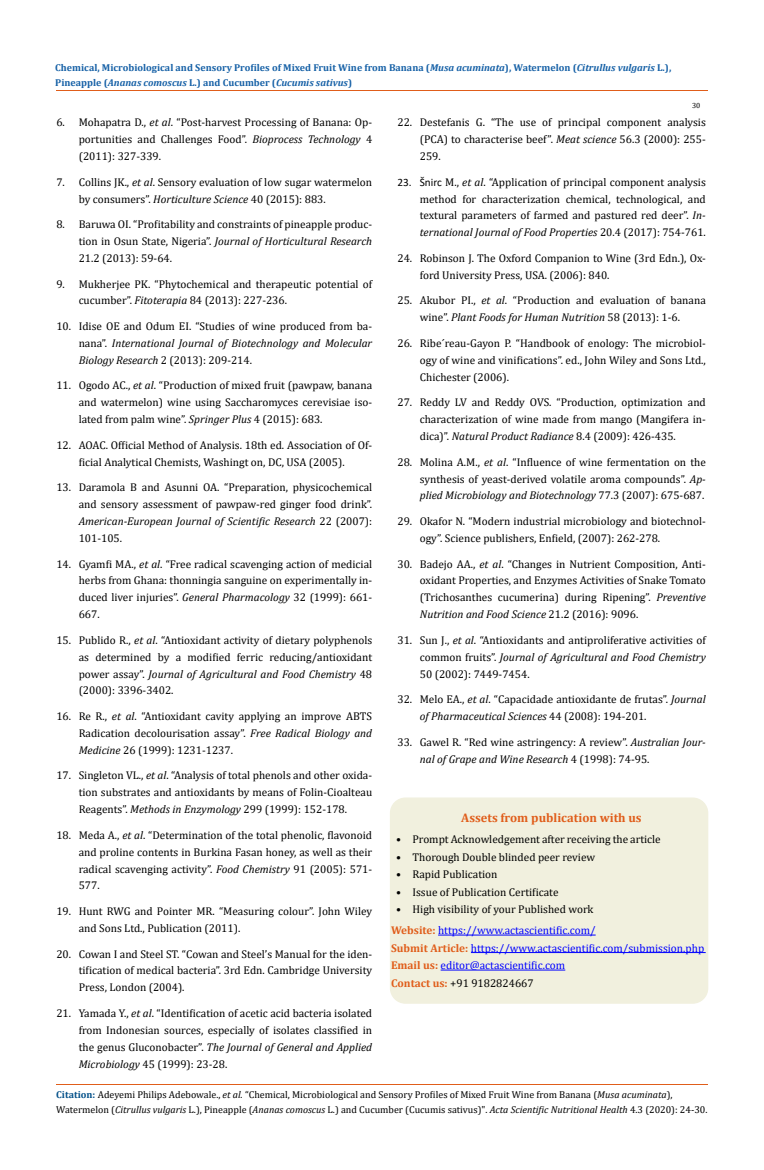
<style>
.page{position:relative;width:764px;height:1170px;background:#fff}
.page>*{position:absolute;margin:0;border:0;box-sizing:border-box;transform-origin:0 0}
.t1{font:700 12.5px "Cambria";color:#e05d1a}
.t2{font:11.25px/16.9px "Cambria";color:#000;text-align:justify}
.t3{font:11.25px/17.5px "Cambria";color:#00f}
.t4{font:10px/15px "Cambria";color:#000}
.t5{font:700 10px/15px "Cambria";color:#1560a6}
.t6{font:7.5px "Cambria";color:#000}
.s1{font-style:italic}
.s2{font-family:"Calibri"}
.s3{font-weight:700;color:#e05d1a}
.s4{color:#000}
.s5{font-weight:700;color:#035089}
</style>
<div class="page">
<hr style="left:56px;top:91px;width:651px;height:1px;background:#e05d1a">
<div style="left:390px;top:798px;width:317px;height:205px;background:#f1f0de;border-radius:15px"></div>
<div style="left:390px;top:798px;width:318px;height:206px;border:1px solid #f1f0de;border-radius:15px"></div>
<hr style="left:438px;top:935px;width:157px;height:1px;background:#00f">
<hr style="left:471px;top:952px;width:234px;height:1px;background:#00f">
<hr style="left:441px;top:970px;width:124px;height:1px;background:#00f">
<hr style="left:56px;top:1085px;width:651px;height:1px;background:#e05d1a">
<p class="t5" style="left:55px;top:60px;width:617px">Chemical, Microbiological and Sensory Profiles of Mixed Fruit Wine from Banana (<span class="s1">Musa acuminata</span>), Watermelon (<span class="s1">Citrullus vulgaris</span> L.),<br>Pineapple (<span class="s1">Ananas comoscus</span> L.) and Cucumber (<span class="s1">Cucumis sativus</span>)</p>
<p class="t6" style="left:692px;top:101px;width:10px">30</p>
<p class="t2" style="left:79px;top:114px;width:295px;text-indent:-22px">6. Mohapatra D., <span class="s1">et al</span>. “Post-harvest Processing of Banana: Op&shy;portunities and Challenges Food”. <span class="s1">Bioprocess Technology</span> 4 (2011): 327-339.</p>
<p class="t2" style="left:79px;top:173px;width:295px;text-indent:-22px">7. Collins JK., <span class="s1">et al</span>. Sensory evaluation of low sugar watermelon by consumers”. <span class="s1">Horticulture Science</span> 40 (2015): 883.</p>
<p class="t2" style="left:79px;top:216px;width:295px;text-indent:-22px">8. Baruwa OI. “Profitability and constraints of pineapple produc&shy;tion in Osun State, Nigeria”. <span class="s1">Journal of Horticultural Research </span>21.2 (2013): 59-64.</p>
<p class="t2" style="left:79px;top:275px;width:295px;text-indent:-22px">9. Mukherjee PK. “Phytochemical and therapeutic potential of cucumber”. <span class="s1">Fitoterapia</span> 84 (2013): 227-236.</p>
<p class="t2" style="left:79px;top:318px;width:295px;text-indent:-22px">10. Idise OE and Odum EI. “Studies of wine produced from ba&shy;nana”. <span class="s1">International Journal of Biotechnology and Molecular Biology Research</span> 2 (2013): 209-214.</p>
<p class="t2" style="left:79px;top:377px;width:295px;text-indent:-22px">11. Ogodo AC., <span class="s1">et al</span>. “Production of mixed fruit (pawpaw, banana and watermelon) wine using Saccharomyces cerevisiae iso&shy;lated from palm wine”. <span class="s1">Springer Plus</span> 4 (2015): 683.</p>
<p class="t2" style="left:56px;top:436px;width:317px;text-align:center">12. AOAC. Official Method of Analysis. 18th ed. Association of Of&shy;ficial Analytical Chemists, Washingt on, DC, USA (2005).</p>
<p class="t2" style="left:79px;top:479px;width:295px;text-indent:-22px">13. Daramola B and Asunni OA. “Preparation, physicochemical and sensory assessment of pawpaw-red ginger food drink”.<br><span class="s1">American-European Journal of Scientific Research</span> 22 (2007):<br>101-105.</p>
<p class="t2" style="left:79px;top:555px;width:295px;text-indent:-22px">14. Gyamfi MA., <span class="s1">et al</span>. “Free radical scavenging action of medicial herbs from Ghana: thonningia sanguine on experimentally in&shy;duced liver injuries”. <span class="s1">General Pharmacology</span> 32 (1999): 661- 667.</p>
<p class="t2" style="left:79px;top:631px;width:295px;text-indent:-22px">15. Publido R., <span class="s1">et al</span>. “Antioxidant activity of dietary polyphenols as determined by a modified ferric reducing/antioxidant power assay”. <span class="s1">Journal of Agricultural and Food Chemistry</span> 48 (2000): 3396-3402.</p>
<p class="t2" style="left:79px;top:708px;width:295px;text-indent:-22px">16. Re R., <span class="s1">et al</span>. “Antioxidant cavity applying an improve ABTS Radication decolourisation assay”. <span class="s1">Free Radical Biology and Medicine</span> 26 (1999): 1231-1237.</p>
<p class="t2" style="left:79px;top:767px;width:295px;text-indent:-22px">17. Singleton VL., <span class="s1">et al</span>. “Analysis of total phenols and other oxida&shy;tion substrates and antioxidants by means of Folin-Cioalteau Reagents”. <span class="s1">Methods in Enzymology</span> 299 (1999): 152-178.</p>
<p class="t2" style="left:79px;top:826px;width:295px;text-indent:-22px">18. Meda A., <span class="s1">et al</span>. “Determination of the total phenolic, flavonoid and proline contents in Burkina Fasan honey, as well as their radical scavenging activity”. <span class="s1">Food Chemistry</span> 91 (2005): 571- 577.</p>
<p class="t2" style="left:79px;top:903px;width:295px;text-indent:-22px">19. Hunt RWG and Pointer MR. “Measuring colour”. John Wiley and Sons Ltd., Publication (2011).</p>
<p class="t2" style="left:79px;top:945px;width:295px;text-indent:-22px">20. Cowan I and Steel ST. “Cowan and Steel’s Manual for the iden&shy;tification of medical bacteria”. 3rd Edn. Cambridge University Press, London (2004).</p>
<p class="t2" style="left:79px;top:1005px;width:295px;text-indent:-22px">21. Yamada Y., <span class="s1">et al</span>. “Identification of acetic acid bacteria isolated from Indonesian sources, especially of isolates classified in the genus Gluconobacter”. <span class="s1">The Journal of General and Applied Microbiology</span> 45 (1999): 23-28.</p>
<p class="t2" style="left:420px;top:114px;width:287px;text-indent:-22px">22. Destefanis G. “The use of principal component analysis (PCA) to characterise beef”. <span class="s1">Meat science</span> 56.3 (2000): 255- 259.</p>
<p class="t2" style="left:420px;top:173px;width:287px;text-indent:-22px"><span class="s2">23. Šnirc</span> M., <span class="s1">et al</span>. “Application of principal component analysis method for characterization chemical, technological, and textural parameters of farmed and pastured red deer”. <span class="s1">In&shy;ternational Journal of Food Properties</span> 20.4 (2017): 754-761.</p>
<p class="t2" style="left:420px;top:250px;width:287px;text-indent:-22px">24. Robinson J. The Oxford Companion to Wine (3rd Edn.), Ox&shy;ford University Press, USA. (2006): 840.</p>
<p class="t2" style="left:397px;top:292px;width:310px;text-align:center">25. Akubor PI., <span class="s1">et al</span>. “Production and evaluation of banana wine”. <span class="s1">Plant Foods for Human Nutrition</span> 58 (2013): 1-6.</p>
<p class="t2" style="left:420px;top:335px;width:287px;text-indent:-22px">26. Ribe´reau-Gayon P. “Handbook of enology: The microbiol&shy;ogy of wine and vinifications”. ed., John Wiley and Sons Ltd., Chichester (2006).</p>
<p class="t2" style="left:420px;top:394px;width:287px;text-indent:-22px">27. Reddy LV and Reddy OVS. “Production, optimization and characterization of wine made from mango (Mangifera in&shy;dica)”. <span class="s1">Natural Product Radiance</span> 8.4 (2009): 426-435.</p>
<p class="t2" style="left:420px;top:453px;width:287px;text-indent:-22px">28. Molina A.M., <span class="s1">et al</span>. “Influence of wine fermentation on the synthesis of yeast-derived volatile aroma compounds”. <span class="s1">Ap&shy;plied Microbiology and Biotechnology</span> 77.3 (2007): 675-687.</p>
<p class="t2" style="left:420px;top:513px;width:287px;text-indent:-22px">29. Okafor N. “Modern industrial microbiology and biotechnol&shy;ogy”. Science publishers, Enfield, (2007): 262-278.</p>
<p class="t2" style="left:420px;top:555px;width:287px;text-indent:-22px">30. Badejo AA., <span class="s1">et al</span>. “Changes in Nutrient Composition, Anti&shy;oxidant Properties, and Enzymes Activities of Snake Tomato (Trichosanthes cucumerina) during Ripening”. <span class="s1">Preventive Nutrition and Food Science</span> 21.2 (2016): 9096.</p>
<p class="t2" style="left:420px;top:632px;width:287px;text-indent:-22px">31. Sun J., <span class="s1">et al</span>. “Antioxidants and antiproliferative activities of common fruits”. <span class="s1">Journal of Agricultural and Food Chemistry </span>50 (2002): 7449-7454.</p>
<p class="t2" style="left:420px;top:691px;width:287px;text-indent:-22px">32. Melo EA., <span class="s1">et al</span>. “Capacidade antioxidante de frutas”. <span class="s1">Journal of Pharmaceutical Sciences</span> 44 (2008): 194-201.</p>
<p class="t2" style="left:420px;top:733px;width:287px;text-indent:-22px">33. Gawel R. “Red wine astringency: A review”. <span class="s1">Australian Jour&shy;nal of Grape and Wine Research</span> 4 (1998): 74-95.</p>
<p class="t1" style="left:461px;top:809px;width:182px">Assets from publication with us</p>
<p class="t2" style="left:396px;top:831px;width:266px">• Prompt Acknowledgement after receiving the article</p>
<p class="t2" style="left:396px;top:848px;width:201px">• Thorough Double blinded peer review</p>
<p class="t2" style="left:396px;top:866px;width:103px">• Rapid Publication</p>
<p class="t2" style="left:396px;top:883px;width:164px">• Issue of Publication Certificate</p>
<p class="t2" style="left:396px;top:901px;width:199px">• High visibility of your Published work</p>
<p class="t3" style="left:391px;top:922px;width:315px"><span class="s3">Website:</span> https://www.actascientific.com/<br><span class="s3">Submit Article:</span> https://www.actascientific.com/submission.php <span class="s3">Email us:</span> editor@actascientific.com<br><span class="s3">Contact us:</span> <span class="s4">+91 9182824667</span></p>
<p class="t4" style="left:56px;top:1087px;width:653px"><span class="s5">Citation:</span> Adeyemi Philips Adebowale., <span class="s1">et al.</span> “Chemical, Microbiological and Sensory Profiles of Mixed Fruit Wine from Banana (<span class="s1">Musa acuminata</span>),<br>Watermelon (<span class="s1">Citrullus vulgaris</span> L.), Pineapple (<span class="s1">Ananas comoscus</span> L.) and Cucumber (Cucumis sativus)". <span class="s1">Acta Scientific Nutritional Health</span> 4.3 (2020): 24-30.</p>
</div>
